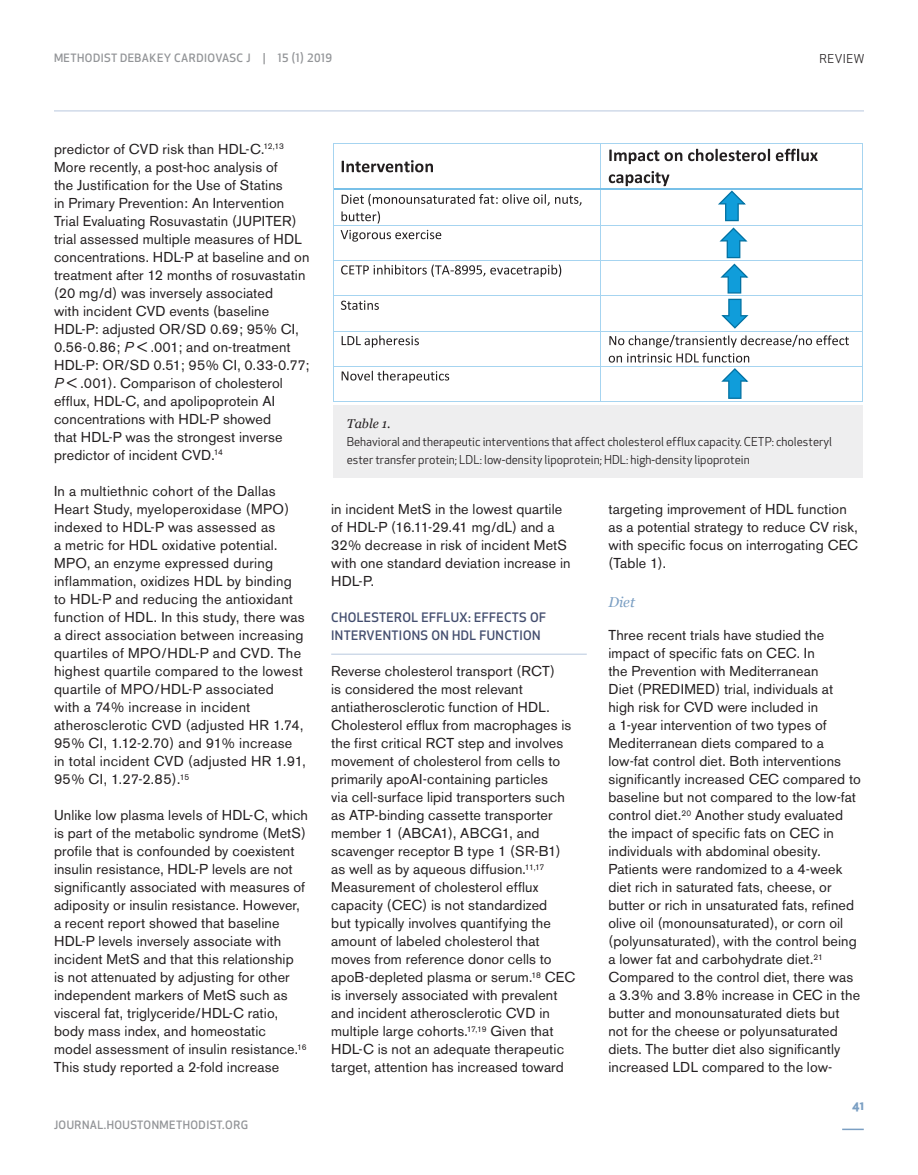
<style>
.page{position:relative;width:918px;height:1175px;background:#fff}
.page>*{position:absolute;margin:0;border:0;box-sizing:border-box;transform-origin:0 0}
.t1{font:14.25px/18px "Akzidenz Grotesk BE";letter-spacing:.01em;color:#231f20}
.t2{font:italic 14.25px "Georgia";color:#7b9fc3}
.t3{font:500 12.75px/18px "Apex New";letter-spacing:.03em;color:#434d6e}
.t4{font:italic 12.75px "Georgia";color:#231f20}
.t5{font:12px/18px "Apex New";color:#231f20}
.t6{font:700 12px "Apex New";color:#7b9fc3}
.t7{font:500 11.25px "Apex New";letter-spacing:.04em;color:#939598}
.s1{font-style:italic}
</style>
<div class="page">
<hr style="left:842px;top:1128px;width:22px;height:2px;background:#7b9fc3">
<hr style="left:54px;top:110px;width:810px;height:1px;background:#b8c8de">
<hr style="left:331px;top:654px;width:256px;height:1px;background:#b8c8de">
<svg style="left:342px;top:160px;width:91px;height:12px"></svg>
<svg style="left:609px;top:150px;width:50px;height:14px"></svg>
<svg style="left:665px;top:152px;width:17px;height:9px"></svg>
<svg style="left:688px;top:149px;width:82px;height:12px"></svg>
<svg style="left:776px;top:149px;width:42px;height:12px"></svg>
<svg style="left:609px;top:171px;width:60px;height:15px"></svg>
<hr style="left:333px;top:143px;width:529px;height:1px;background:#a6d4f0">
<hr style="left:333px;top:144px;width:1px;height:44px;background:#a6d4f0">
<hr style="left:601px;top:144px;width:1px;height:44px;background:#a6d4f0">
<hr style="left:862px;top:144px;width:1px;height:44px;background:#a6d4f0">
<svg style="left:341px;top:194px;width:241px;height:29px"></svg>
<hr style="left:334px;top:188px;width:528px;height:2px;background:#78c0e8">
<hr style="left:333px;top:190px;width:1px;height:35px;background:#a6d4f0">
<hr style="left:601px;top:190px;width:1px;height:35px;background:#a6d4f0">
<hr style="left:862px;top:190px;width:1px;height:35px;background:#a6d4f0">
<svg style="left:341px;top:230px;width:100px;height:12px"></svg>
<hr style="left:333px;top:225px;width:529px;height:1px;background:#a6d4f0">
<hr style="left:333px;top:225px;width:1px;height:35px;background:#a6d4f0">
<hr style="left:601px;top:225px;width:1px;height:35px;background:#a6d4f0">
<hr style="left:862px;top:225px;width:1px;height:35px;background:#a6d4f0">
<svg style="left:341px;top:264px;width:220px;height:13px"></svg>
<hr style="left:333px;top:260px;width:529px;height:1px;background:#a6d4f0">
<hr style="left:333px;top:261px;width:1px;height:34px;background:#a6d4f0">
<hr style="left:601px;top:261px;width:1px;height:34px;background:#a6d4f0">
<hr style="left:862px;top:261px;width:1px;height:34px;background:#a6d4f0">
<svg style="left:341px;top:300px;width:38px;height:10px"></svg>
<hr style="left:333px;top:295px;width:529px;height:1px;background:#a6d4f0">
<hr style="left:333px;top:296px;width:1px;height:35px;background:#a6d4f0">
<hr style="left:601px;top:296px;width:1px;height:35px;background:#a6d4f0">
<hr style="left:862px;top:296px;width:1px;height:35px;background:#a6d4f0">
<svg style="left:342px;top:335px;width:77px;height:12px"></svg>
<svg style="left:609px;top:335px;width:240px;height:27px"></svg>
<hr style="left:333px;top:331px;width:529px;height:1px;background:#a6d4f0">
<hr style="left:333px;top:331px;width:1px;height:35px;background:#a6d4f0">
<hr style="left:601px;top:331px;width:1px;height:35px;background:#a6d4f0">
<hr style="left:862px;top:331px;width:1px;height:35px;background:#a6d4f0">
<svg style="left:342px;top:371px;width:107px;height:12px"></svg>
<hr style="left:333px;top:366px;width:529px;height:1px;background:#a6d4f0">
<hr style="left:333px;top:367px;width:1px;height:35px;background:#a6d4f0">
<hr style="left:333px;top:401px;width:268px;height:1px;background:#a6d4f0">
<hr style="left:601px;top:367px;width:1px;height:35px;background:#a6d4f0">
<hr style="left:601px;top:401px;width:261px;height:1px;background:#a6d4f0">
<hr style="left:862px;top:367px;width:1px;height:35px;background:#a6d4f0">
<svg style="left:718px;top:190px;width:28px;height:31px"></svg>
<svg style="left:721px;top:299px;width:28px;height:30px"></svg>
<svg style="left:720px;top:227px;width:28px;height:66px"></svg>
<svg style="left:721px;top:368px;width:27px;height:31px"></svg>
<div style="left:333px;top:405px;width:529px;height:73px;background:#eeeeef"></div>
<p class="t7" style="left:54px;top:51px;width:280px">METHODIST DEBAKEY CARDIOVASC J | 15 (1) 2019</p>
<p class="t5" style="left:819px;top:50px;width:46px">REVIEW</p>
<p class="t1" style="left:54px;top:140px;width:257px">predictor of CVD risk than HDL-C.<sup>12,13<br></sup>More recently, a post-hoc analysis of<br>the Justification for the Use of Statins<br>in Primary Prevention: An Intervention Trial Evaluating Rosuvastatin (JUPITER) trial assessed multiple measures of HDL concentrations. HDL-P at baseline and on treatment after 12 months of rosuvastatin (20 mg/d) was inversely associated<br>with incident CVD events (baseline HDL-P: adjusted OR/SD 0.69; 95% CI, 0.56-0.86; <span class="s1">P</span> &lt; .001; and on-treatment HDL-P: OR/SD 0.51; 95% CI, 0.33-0.77; <span class="s1">P</span> &lt; .001). Comparison of cholesterol efflux, HDL-C, and apolipoprotein AI concentrations with HDL-P showed<br>that HDL-P was the strongest inverse predictor of incident CVD.<sup>14</sup></p>
<p class="t1" style="left:54px;top:482px;width:253px">In a multiethnic cohort of the Dallas Heart Study, myeloperoxidase (MPO) indexed to HDL-P was assessed as<br>a metric for HDL oxidative potential.<br>MPO, an enzyme expressed during inflammation, oxidizes HDL by binding to HDL-P and reducing the antioxidant function of HDL. In this study, there was a direct association between increasing quartiles of MPO/HDL-P and CVD. The highest quartile compared to the lowest quartile of MPO/HDL-P associated<br>with a 74% increase in incident atherosclerotic CVD (adjusted HR 1.74, 95% CI, 1.12-2.70) and 91% increase in total incident CVD (adjusted HR 1.91, 95% CI, 1.27-2.85).<sup>15</sup></p>
<p class="t1" style="left:54px;top:806px;width:256px">Unlike low plasma levels of HDL-C, which is part of the metabolic syndrome (MetS) profile that is confounded by coexistent insulin resistance, HDL-P levels are not significantly associated with measures of adiposity or insulin resistance. However, a recent report showed that baseline HDL-P levels inversely associate with incident MetS and that this relationship<br>is not attenuated by adjusting for other independent markers of MetS such as visceral fat, triglyceride/HDL-C ratio, body mass index, and homeostatic<br>model assessment of insulin resistance.<sup>16<br></sup>This study reported a 2-fold increase</p>
<p class="t7" style="left:54px;top:1117px;width:196px">JOURNAL.HOUSTONMETHODIST.ORG</p>
<p class="t4" style="left:347px;top:416px;width:45px">Table 1.</p>
<p class="t5" style="left:347px;top:433px;width:487px">Behavioral and therapeutic interventions that affect cholesterol efflux capacity. CETP: cholesteryl ester transfer protein; LDL: low-density lipoprotein; HDL: high-density lipoprotein</p>
<p class="t1" style="left:331px;top:500px;width:241px">in incident MetS in the lowest quartile of HDL-P (16.11-29.41 mg/dL) and a<br>32% decrease in risk of incident MetS with one standard deviation increase in<br>HDL-P.</p>
<p class="t3" style="left:331px;top:608px;width:216px">CHOLESTEROL EFFLUX: EFFECTS OF<br>INTERVENTIONS ON HDL FUNCTION</p>
<p class="t1" style="left:331px;top:662px;width:245px">Reverse cholesterol transport (RCT)<br>is considered the most relevant antiatherosclerotic function of HDL.<br>Cholesterol efflux from macrophages is the first critical RCT step and involves movement of cholesterol from cells to primarily apoAI-containing particles<br>via cell-surface lipid transporters such as ATP-binding cassette transporter member 1 (ABCA1), ABCG1, and scavenger receptor B type 1 (SR-B1) as well as by aqueous diffusion.<sup>11,17<br></sup>Measurement of cholesterol efflux capacity (CEC) is not standardized<br>but typically involves quantifying the amount of labeled cholesterol that moves from reference donor cells to apoB-depleted plasma or serum.<sup>18</sup> CEC is inversely associated with prevalent and incident atherosclerotic CVD in multiple large cohorts.<sup>17,19</sup> Given that HDL-C is not an adequate therapeutic target, attention has increased toward</p>
<p class="t1" style="left:608px;top:500px;width:251px">targeting improvement of HDL function as a potential strategy to reduce CV risk, with specific focus on interrogating CEC (Table 1).</p>
<p class="t2" style="left:608px;top:592px;width:28px">Diet</p>
<p class="t1" style="left:608px;top:626px;width:254px">Three recent trials have studied the impact of specific fats on CEC. In<br>the Prevention with Mediterranean<br>Diet (PREDIMED) trial, individuals at high risk for CVD were included in<br>a 1-year intervention of two types of Mediterranean diets compared to a low-fat control diet. Both interventions significantly increased CEC compared to baseline but not compared to the low-fat control diet.<sup>20</sup> Another study evaluated the impact of specific fats on CEC in individuals with abdominal obesity.<br>Patients were randomized to a 4-week diet rich in saturated fats, cheese, or butter or rich in unsaturated fats, refined olive oil (monounsaturated), or corn oil (polyunsaturated), with the control being a lower fat and carbohydrate diet.<sup>21<br></sup>Compared to the control diet, there was a 3.3% and 3.8% increase in CEC in the butter and monounsaturated diets but not for the cheese or polyunsaturated diets. The butter diet also significantly increased LDL compared to the low-</p>
<p class="t6" style="left:852px;top:1097px;width:13px">41</p>
</div>
